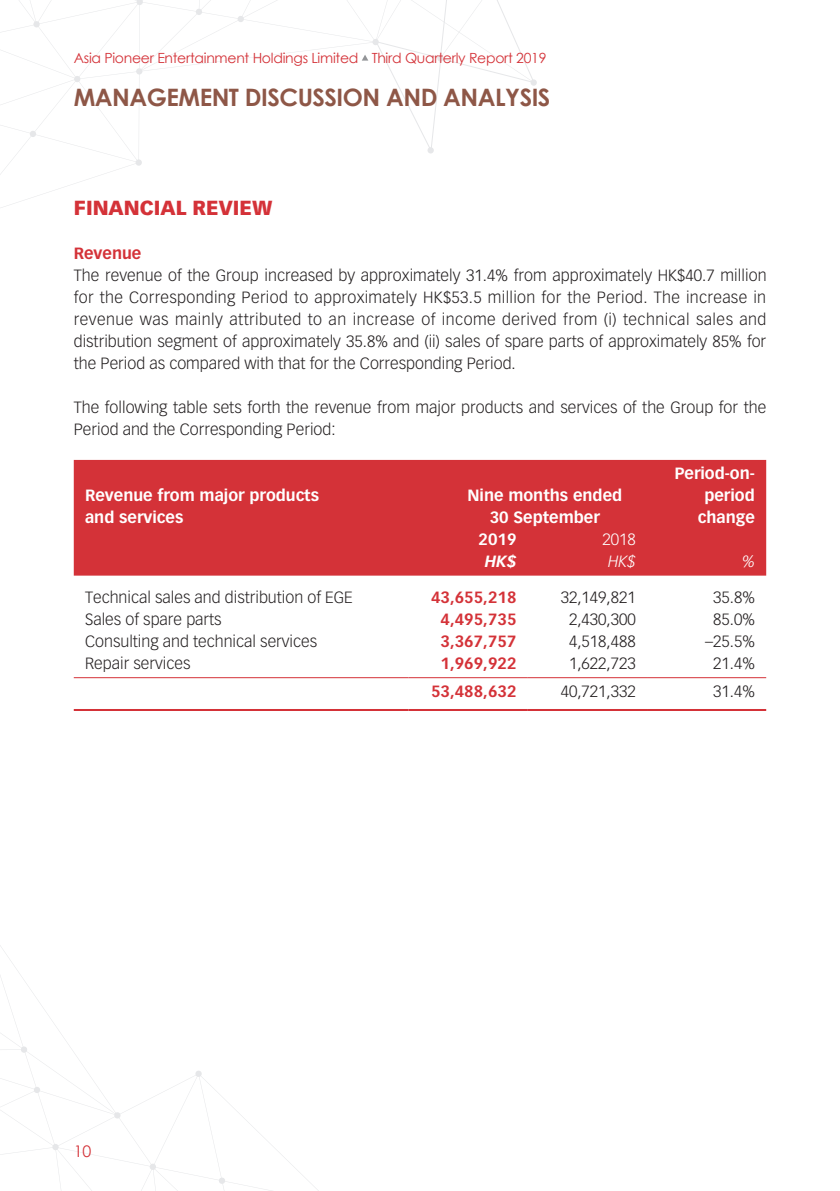
<style>
.page{position:relative;width:840px;height:1191px;background:#fff}
.page>*{position:absolute;margin:0;border:0;box-sizing:border-box;transform-origin:0 0}
.t1{font:700 24px "Century Gothic";letter-spacing:-.02em;color:#8e5747}
.t2{font:900 20px "Vectora LT Std";color:#d43238}
.t3{font:300 16px/22px "Vectora LT Std";color:#231f20;text-align:justify}
.t4{font:700 16px/22px "Vectora LT Std";color:#fff}
.t5{font:700 16px "Vectora LT Std";color:#d43238}
.t6{font:300 16px "Vectora LT Std";color:#fff}
.t7{font:italic 300 16px "Vectora LT Std";color:#fff}
.t8{font:italic 700 16px "Vectora LT Std";color:#fff}
.t9{font:16px "Century Gothic";color:#d43238}
.t10{font:14px "Century Gothic";letter-spacing:-.02em;color:#d43238}
</style>
<div class="page">
<svg style="left:0;top:945px;width:319px;height:246px"></svg>
<div style="left:530px;top:79px;width:7px;height:7px;background:#e6e7e9;border-radius:50%"></div>
<svg style="left:0;top:0;width:533px;height:208px"></svg>
<div style="left:74px;top:460px;width:691px;height:115px;background:#d43238"></div>
<hr style="left:74px;top:677px;width:334px;height:1px;background:#d43238">
<hr style="left:408px;top:677px;width:119px;height:1px;background:#d43238">
<hr style="left:527px;top:677px;width:119px;height:1px;background:#d43238">
<hr style="left:646px;top:677px;width:119px;height:1px;background:#d43238">
<hr style="left:74px;top:709px;width:334px;height:2px;background:#d43238">
<hr style="left:408px;top:709px;width:119px;height:2px;background:#d43238">
<hr style="left:527px;top:709px;width:119px;height:2px;background:#d43238">
<hr style="left:646px;top:709px;width:119px;height:2px;background:#d43238">
<p class="t10" style="left:74px;top:48px;width:474px">Asia Pioneer Entertainment Holdings Limited Third Quarterly Report 2019</p>
<h1 class="t1" style="left:74px;top:79px;width:478px">MANAGEMENT DISCUSSION AND ANALYSIS</h1>
<p class="t2" style="left:74px;top:195px;width:200px">FINANCIAL REVIEW</p>
<p class="t5" style="left:74px;top:244px;width:69px">Revenue</p>
<p class="t3" style="left:74px;top:265px;width:694px">The revenue of the Group increased by approximately 31.4% from approximately HK$40.7 million for the Corresponding Period to approximately HK$53.5 million for the Period. The increase in revenue was mainly attributed to an increase of income derived from (i) technical sales and distribution segment of approximately 35.8% and (ii) sales of spare parts of approximately 85% for the Period as compared with that for the Corresponding Period.</p>
<p class="t3" style="left:74px;top:397px;width:693px">The following table sets forth the revenue from major products and services of the Group for the<br>Period and the Corresponding Period:</p>
<p class="t4" style="left:85px;top:484px;width:235px">Revenue from major products and services</p>
<p class="t4" style="left:467px;top:484px;width:156px;text-align:center">Nine months ended<br>30 September</p>
<p class="t4" style="left:674px;top:462px;width:82px;text-align:right">Period-on&shy;period change</p>
<p class="t4" style="left:478px;top:528px;width:39px">2019</p>
<p class="t6" style="left:602px;top:530px;width:35px">2018</p>
<p class="t8" style="left:484px;top:552px;width:33px">HK$</p>
<p class="t7" style="left:607px;top:552px;width:29px">HK$</p>
<p class="t7" style="left:741px;top:552px;width:14px">%</p>
<p class="t3" style="left:85px;top:587px;width:269px">Technical sales and distribution of EGE</p>
<p class="t5" style="left:431px;top:588px;width:87px">43,655,218</p>
<p class="t3" style="left:560px;top:587px;width:76px">32,149,821</p>
<p class="t3" style="left:712px;top:587px;width:43px">35.8%</p>
<p class="t3" style="left:85px;top:609px;width:138px">Sales of spare parts</p>
<p class="t5" style="left:440px;top:610px;width:77px">4,495,735</p>
<p class="t3" style="left:568px;top:609px;width:68px">2,430,300</p>
<p class="t3" style="left:712px;top:609px;width:43px">85.0%</p>
<p class="t3" style="left:85px;top:631px;width:233px">Consulting and technical services</p>
<p class="t5" style="left:440px;top:632px;width:77px">3,367,757</p>
<p class="t3" style="left:568px;top:631px;width:68px">4,518,488</p>
<p class="t3" style="left:704px;top:631px;width:51px">–25.5%</p>
<p class="t3" style="left:85px;top:653px;width:107px">Repair services</p>
<p class="t5" style="left:440px;top:654px;width:77px">1,969,922</p>
<p class="t3" style="left:568px;top:653px;width:68px">1,622,723</p>
<p class="t3" style="left:712px;top:653px;width:43px">21.4%</p>
<p class="t5" style="left:431px;top:682px;width:87px">53,488,632</p>
<p class="t3" style="left:560px;top:681px;width:76px">40,721,332</p>
<p class="t3" style="left:712px;top:681px;width:43px">31.4%</p>
<p class="t9" style="left:74px;top:1139px;width:19px">10</p>
</div>
